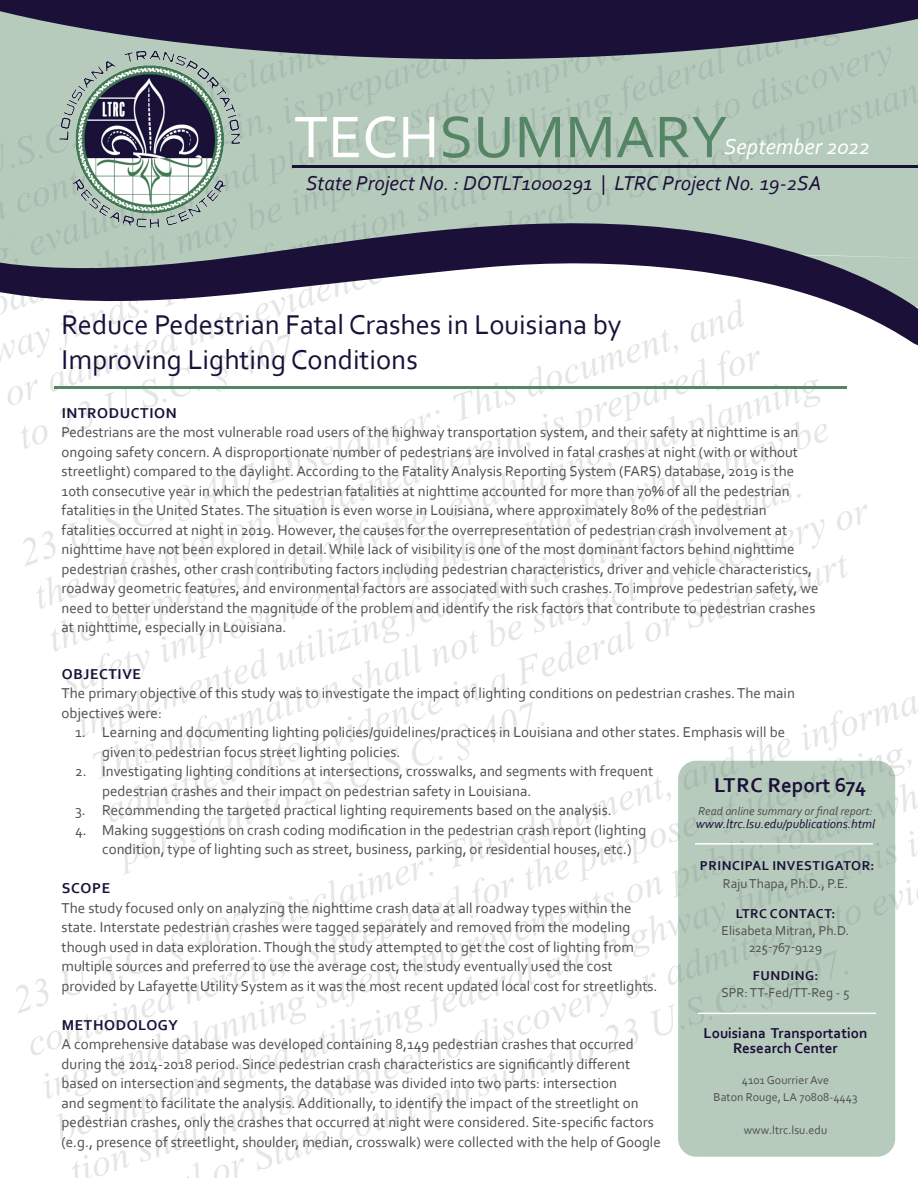
<style>
.page{position:relative;width:918px;height:1188px;background:#fff}
.page>*{position:absolute;margin:0;border:0;box-sizing:border-box;transform-origin:0 0}
.t1{font:61.5px "Corbel";color:#558564}
.t2{font:28.5px/34.5px "Corbel";color:#1a1038}
.t3{font:italic 22.5px "Corbel";color:#fff}
.t4{font:italic 21px "Corbel";color:#1a1038}
.t5{font:700 21px "Corbel";color:#1a1038}
.Body_Text{font:15px/19.5px "Corbel";color:#4e4f4f}
.t6{font:700 15px/15px "Corbel";color:#1a1038;text-align:center}
.t7{font:700 15px "Corbel";letter-spacing:.04em;color:#1a1038}
.t8{font:13.5px/16.5px "Corbel";color:#4e4f4f;text-align:center}
.t9{font:700 13.5px "Corbel";letter-spacing:.04em;color:#1a1038}
.t10{font:italic 12.75px "Corbel";color:#1a1038}
.t11{font:12px/16.5px "Corbel";color:#4e4f4f;text-align:center}
.t12{font:italic 12px "Corbel";color:#4e4f4f}
.s1{color:#fff}
</style>
<div class="page">
<img style="left:8px;top:378px;width:910px;height:799px">
<svg style="left:0;top:59px;width:918px;height:138px;fill:#b7cbbd"></svg>
<svg style="left:0;top:0;width:918px;height:59px;fill:#1a1038"></svg>
<hr style="left:54px;top:386px;width:792px;height:3px;background:#558564">
<hr style="left:292px;top:165px;width:626px;height:3px;background:#1a1038">
<img style="left:36px;top:39px;width:226px;height:158px">
<div style="left:678px;top:761px;width:217px;height:396px;background:linear-gradient(to right,#b5cabc,#b6cabc);border-radius:18px"></div>
<hr style="left:698px;top:1013px;width:178px;height:1px;background:#fff">
<hr style="left:695px;top:843px;width:178px;height:2px;background:#fff">
<svg style="left:0;top:197px;width:918px;height:181px"></svg>
<h1 class="t1" style="left:294px;top:99px;width:435px"><span class="s1">TECH</span>SUMMARY</h1>
<h3 class="t3" style="left:724px;top:132px;width:147px">September 2022</h3>
<h3 class="t4" style="left:306px;top:170px;width:517px">State Project No. : DOTLT1000291 | LTRC Project No. 19-2SA</h3>
<h2 class="t2" style="left:62px;top:307px;width:562px">Reduce Pedestrian Fatal Crashes in Louisiana by<br>Improving Lighting Conditions</h2>
<h1 class="t7" style="left:62px;top:403px;width:116px">INTRODUCTION</h1>
<p class="Body_Text" style="left:62px;top:422px;width:759px">Pedestrians are the most vulnerable road users of the highway transportation system, and their safety at nighttime is an ongoing safety concern. A disproportionate number of pedestrians are involved in fatal crashes at night (with or without streetlight) compared to the daylight. According to the Fatality Analysis Reporting System (FARS) database, 2019 is the 10th consecutive year in which the pedestrian fatalities at nighttime accounted for more than 70% of all the pedestrian fatalities in the United States. The situation is even worse in Louisiana, where approximately 80% of the pedestrian fatalities occurred at night in 2019. However, the causes for the overrepresentation of pedestrian crash involvement at nighttime have not been explored in detail. While lack of visibility is one of the most dominant factors behind nighttime pedestrian crashes, other crash contributing factors including pedestrian characteristics, driver and vehicle characteristics, roadway geometric features, and environmental factors are associated with such crashes. To improve pedestrian safety, we need to better understand the magnitude of the problem and identify the risk factors that contribute to pedestrian crashes at nighttime, especially in Louisiana.</p>
<h2 class="t7" style="left:62px;top:664px;width:81px">OBJECTIVE</h2>
<p class="Body_Text" style="left:62px;top:683px;width:735px">The primary objective of this study was to investigate the impact of lighting conditions on pedestrian crashes. The main objectives were:</p>
<p class="Body_Text" style="left:102px;top:722px;width:685px;text-indent:-27px">1. Learning and documenting lighting policies/guidelines/practices in Louisiana and other states. Emphasis will be given to pedestrian focus street lighting policies.</p>
<p class="Body_Text" style="left:102px;top:761px;width:553px;text-indent:-27px">2. Investigating lighting conditions at intersections, crosswalks, and segments with frequent pedestrian crashes and their impact on pedestrian safety in Louisiana.</p>
<p class="Body_Text" style="left:75px;top:800px;width:538px">3. Recommending the targeted practical lighting requirements based on the analysis.</p>
<p class="Body_Text" style="left:102px;top:820px;width:546px;text-indent:-27px">4. Making suggestions on crash coding modification in the pedestrian crash report (lighting condition, type of lighting such as street, business, parking, or residential houses, etc.)</p>
<h2 class="t6" style="left:62px;top:880px;width:50px">SCOPE</h2>
<p class="Body_Text" style="left:62px;top:898px;width:597px">The study focused only on analyzing the nighttime crash data at all roadway types within the state. Interstate pedestrian crashes were tagged separately and removed from the modeling though used in data exploration. Though the study attempted to get the cost of lighting from multiple sources and preferred to use the average cost, the study eventually used the cost provided by Lafayette Utility System as it was the most recent updated local cost for streetlights.</p>
<h2 class="t7" style="left:62px;top:1015px;width:118px">METHODOLOGY</h2>
<p class="Body_Text" style="left:62px;top:1034px;width:601px">A comprehensive database was developed containing 8,149 pedestrian crashes that occurred during the 2014-2018 period. Since pedestrian crash characteristics are significantly different based on intersection and segments, the database was divided into two parts: intersection<br>and segment to facilitate the analysis. Additionally, to identify the impact of the streetlight on pedestrian crashes, only the crashes that occurred at night were considered. Site-specific factors (e.g., presence of streetlight, shoulder, median, crosswalk) were collected with the help of Google</p>
<h3 class="t5" style="left:714px;top:772px;width:154px">LTRC Report 674</h3>
<p class="t12" style="left:698px;top:803px;width:176px">Read online summary or final report:</p>
<p class="t10" style="left:696px;top:816px;width:181px">www.ltrc.lsu.edu/publications.html</p>
<p class="t9" style="left:700px;top:857px;width:176px">PRINCIPAL INVESTIGATOR:</p>
<p class="t8" style="left:723px;top:875px;width:127px">Raju Thapa, Ph.D., P.E.</p>
<p class="t8" style="left:722px;top:922px;width:129px">Elisabeta Mitran, Ph.D.<br>225-767-9129</p>
<p class="t9" style="left:753px;top:968px;width:67px">FUNDING:</p>
<p class="t8" style="left:721px;top:984px;width:130px">SPR: TT-Fed/TT-Reg - 5</p>
<p class="t6" style="left:704px;top:1025px;width:165px">Louisiana Transportation<br>Research Center</p>
<p class="t11" style="left:714px;top:1072px;width:145px">4101 Gourrier Ave<br>Baton Rouge, LA 70808-4443</p>
<p class="t11" style="left:744px;top:1121px;width:85px">www.ltrc.lsu.edu</p>
<p class="t9" style="left:736px;top:905px;width:101px">LTRC CONTACT:</p>
</div>
